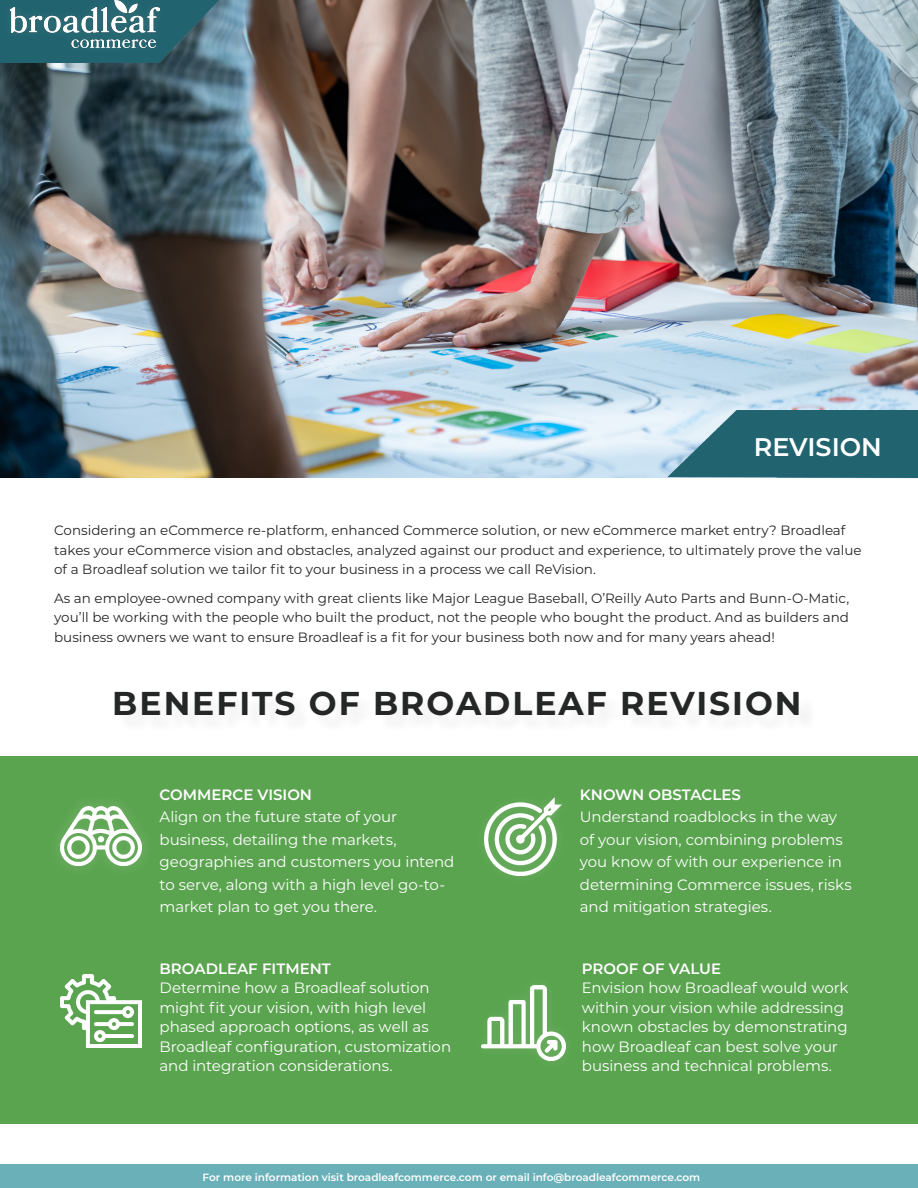
<style>
.page{position:relative;width:918px;height:1188px;background:#fff}
.page>*{position:absolute;margin:0;border:0;box-sizing:border-box;transform-origin:0 0}
.t1{font:700 33px "Montserrat";letter-spacing:.06em;color:#252626}
.t2{font:600 25.5px "Montserrat";color:#fff}
.t3{font:15px/22.5px "Montserrat";letter-spacing:-.005em;color:#fff}
.t4{font:600 15px "Montserrat";color:#fff}
.t5{font:13.5px/19.5px "Montserrat";color:#252626}
.t6{font:600 10.5px "Montserrat";color:#fff}
</style>
<div class="page">
<div style="left:0;top:757px;width:918px;height:367px;background:#5aa44f"></div>
<img style="left:485px;top:798px;width:77px;height:77px">
<img style="left:482px;top:986px;width:83px;height:75px">
<img style="left:60px;top:806px;width:82px;height:60px">
<img style="left:61px;top:975px;width:81px;height:73px">
<div style="left:117px;top:694px;width:700px;height:40px;background:#fbfbfb"></div>
<div style="left:0;top:1164px;width:918px;height:24px;background:#69b0b8"></div>
<img style="left:0;top:0;width:918px;height:478px">
<img style="left:0;top:0;width:226px;height:63px">
<div style="left:2px;top:0;width:167px;height:57px;background:#21646f"></div>
<img style="left:10px;top:0;width:150px;height:48px">
<img style="left:668px;top:411px;width:250px;height:68px">
<p class="t2" style="left:754px;top:429px;width:130px">REVISION</p>
<p class="t5" style="left:54px;top:520px;width:809px">Considering an eCommerce re-platform, enhanced Commerce solution, or new eCommerce market entry? Broadleaf takes your eCommerce vision and obstacles, analyzed against our product and experience, to ultimately prove the value of a Broadleaf solution we tailor fit to your business in a process we call ReVision.</p>
<p class="t5" style="left:54px;top:588px;width:797px;text-align:justify">As an employee-owned company with great clients like Major League Baseball, O’Reilly Auto Parts and Bunn-O-Matic, you’ll be working with the people who built the product, not the people who bought the product. And as builders and business owners we want to ensure Broadleaf is a fit for your business both now and for many years ahead!</p>
<p class="t1" style="left:112px;top:680px;width:691px">BENEFITS OF BROADLEAF REVISION</p>
<p class="t4" style="left:160px;top:784px;width:154px">COMMERCE VISION</p>
<p class="t3" style="left:160px;top:805px;width:296px">Align on the future state of your business, detailing the markets, geographies and customers you intend to serve, along with a high level go-to&shy;market plan to get you there.</p>
<p class="t4" style="left:160px;top:958px;width:173px">BROADLEAF FITMENT</p>
<p class="t3" style="left:160px;top:977px;width:293px;line-height:19.5px">Determine how a Broadleaf solution might fit your vision, with high level phased approach options, as well as Broadleaf configuration, customization and integration considerations.</p>
<p class="t4" style="left:580px;top:784px;width:162px">KNOWN OBSTACLES</p>
<p class="t3" style="left:580px;top:805px;width:273px">Understand roadblocks in the way of your vision, combining problems you know of with our experience in determining Commerce issues, risks and mitigation strategies.</p>
<p class="t4" style="left:582px;top:958px;width:141px">PROOF OF VALUE</p>
<p class="t3" style="left:582px;top:977px;width:268px;line-height:19.5px">Envision how Broadleaf would work within your vision while addressing known obstacles by demonstrating how Broadleaf can best solve your business and technical problems.</p>
<p class="t6" style="left:203px;top:1170px;width:499px">For more information visit broadleafcommerce.com or email info@broadleafcommerce.com</p>
</div>
